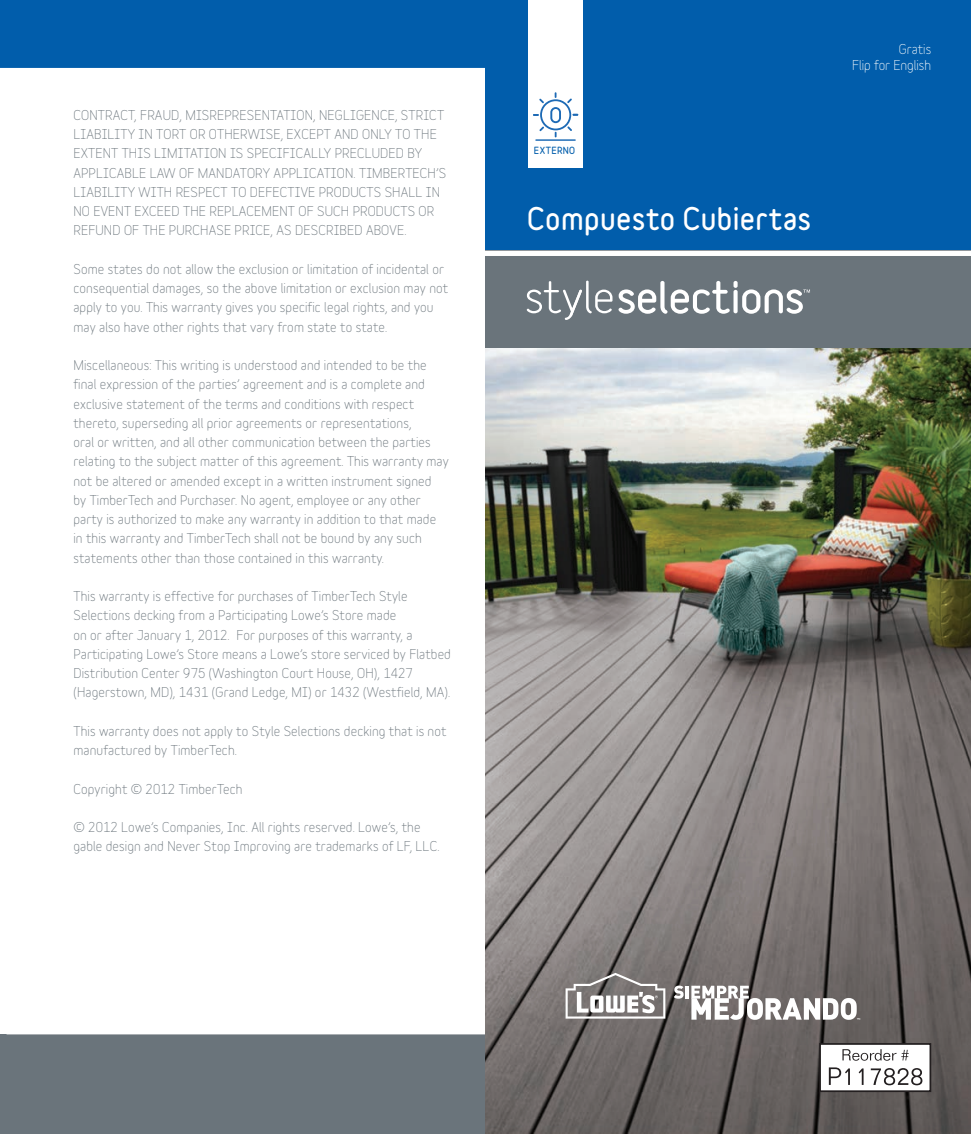
<style>
.page{position:relative;width:971px;height:1134px;background:#fff}
.page>*{position:absolute;margin:0;border:0;box-sizing:border-box;transform-origin:0 0}
.t1{font:900 28px "Variable";letter-spacing:.015em;color:#fff}
.t2{font:13.12px/19.2px "Variable";letter-spacing:.01em;color:#6a747b}
.t3{font:13.12px/15.8px "Variable";color:#fff;text-align:right}
.t4{font:900 8.92px "Variable";letter-spacing:.05em;color:#015dab}
</style>
<div class="page">
<div style="left:0;top:0;width:970px;height:68px;background:#015dab"></div>
<div style="left:0;top:1035px;width:970px;height:99px;background:#6a747b"></div>
<div style="left:485px;top:250px;width:485px;height:99px;background:#6a747b"></div>
<div style="left:485px;top:0;width:485px;height:250px;background:#015dab"></div>
<div style="left:528px;top:0;width:55px;height:168px;background:#fff"></div>
<hr style="left:535px;top:139px;width:40px;height:2px;background:#1d6ab5">
<svg style="left:533px;top:92px;width:45px;height:45px"></svg>
<div style="left:454px;top:251px;width:516px;height:5px;background:#fff"></div>
<svg style="left:526px;top:281px;width:86px;height:39px"></svg>
<svg style="left:618px;top:281px;width:191px;height:33px"></svg>
<img style="left:485px;top:348px;width:485px;height:786px">
<svg style="left:565px;top:973px;width:100px;height:46px"></svg>
<svg style="left:673px;top:986px;width:187px;height:34px"></svg>
<div style="left:819px;top:1044px;width:111px;height:47px;background:#fff"></div>
<div style="left:819px;top:1043px;width:112px;height:49px;border:2px solid #231f20"></div>
<svg style="left:676px;top:1040px;width:246px;height:48px"></svg>
<p class="t2" style="left:73px;top:105px;width:374px">CONTRACT, FRAUD, MISREPRESENTATION, NEGLIGENCE, STRICT LIABILITY IN TORT OR OTHERWISE, EXCEPT AND ONLY TO THE EXTENT THIS LIMITATION IS SPECIFICALLY PRECLUDED BY APPLICABLE LAW OF MANDATORY APPLICATION. TIMBERTECH’S LIABILITY WITH RESPECT TO DEFECTIVE PRODUCTS SHALL IN NO EVENT EXCEED THE REPLACEMENT OF SUCH PRODUCTS OR REFUND OF THE PURCHASE PRICE, AS DESCRIBED ABOVE.</p>
<p class="t2" style="left:73px;top:259px;width:376px">Some states do not allow the exclusion or limitation of incidental or consequential damages, so the above limitation or exclusion may not apply to you. This warranty gives you specific legal rights, and you may also have other rights that vary from state to state.</p>
<p class="t2" style="left:73px;top:355px;width:377px">Miscellaneous: This writing is understood and intended to be the final expression of the parties’ agreement and is a complete and exclusive statement of the terms and conditions with respect thereto, superseding all prior agreements or representations,<br>oral or written, and all other communication between the parties relating to the subject matter of this agreement. This warranty may not be altered or amended except in a written instrument signed<br>by TimberTech and Purchaser. No agent, employee or any other party is authorized to make any warranty in addition to that made<br>in this warranty and TimberTech shall not be bound by any such statements other than those contained in this warranty.</p>
<p class="t2" style="left:73px;top:586px;width:379px">This warranty is effective for purchases of TimberTech Style Selections decking from a Participating Lowe’s Store made<br>on or after January 1, 2012. For purposes of this warranty, a Participating Lowe’s Store means a Lowe’s store serviced by Flatbed Distribution Center 975 (Washington Court House, OH), 1427 (Hagerstown, MD), 1431 (Grand Ledge, MI) or 1432 (Westfield, MA).</p>
<p class="t2" style="left:73px;top:721px;width:374px">This warranty does not apply to Style Selections decking that is not manufactured by TimberTech.</p>
<p class="t2" style="left:73px;top:779px;width:171px">Copyright © 2012 TimberTech</p>
<p class="t2" style="left:73px;top:817px;width:367px">© 2012 Lowe’s Companies, Inc. All rights reserved. Lowe’s, the gable design and Never Stop Improving are trademarks of LF, LLC.</p>
<p class="t4" style="left:534px;top:145px;width:43px">EXTERNO</p>
<h1 class="t1" style="left:527px;top:201px;width:285px">Compuesto Cubiertas</h1>
<p class="t3" style="left:852px;top:41px;width:80px">Gratis<br>Flip for English</p>
</div>
